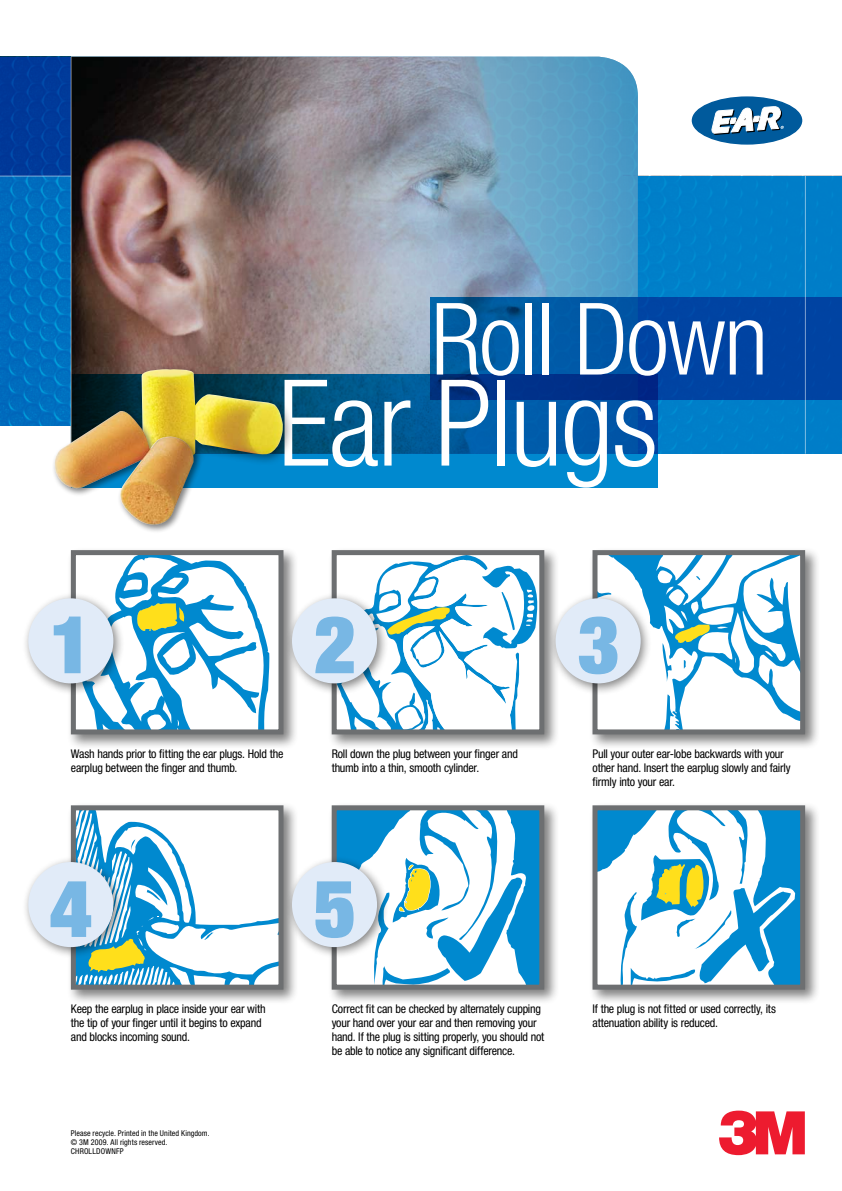
<style>
.page{position:relative;width:842px;height:1191px;background:#fff}
.page>*{position:absolute;margin:0;border:0;box-sizing:border-box;transform-origin:0 0}
.t1{font:300 condensed 120px "Helvetica Neue";letter-spacing:-.02em;color:#fff}
.t2{font:300 condensed 100px "Helvetica Neue";letter-spacing:-.02em;color:#fff}
.t3{font:900 expanded 80px "Helvetica Neue";color:#78b7e4}
.t4{font:60px "Logo 3 Mv 3 tt";color:#ed1b2f}
.t5{font:condensed 12px/14px "Helvetica Neue";letter-spacing:-.015em;color:#000}
.t6{font:condensed 8px/9px "Helvetica Neue";letter-spacing:.01em;color:#000}
</style>
<div class="page">
<div style="left:67px;top:546px;width:236px;height:208px;background:#000;opacity:.5"></div>
<svg style="left:77px;top:556px;width:200px;height:172px"></svg>
<div style="left:71px;top:550px;width:212px;height:184px;border:5px solid #6d6f71"></div>
<div style="left:588px;top:546px;width:237px;height:208px;background:#000;opacity:.5"></div>
<svg style="left:598px;top:556px;width:201px;height:172px"></svg>
<div style="left:592px;top:550px;width:213px;height:184px;border:5px solid #6d6f71"></div>
<div style="left:327px;top:546px;width:237px;height:208px;background:#000;opacity:.5"></div>
<svg style="left:338px;top:556px;width:200px;height:172px"></svg>
<div style="left:332px;top:550px;width:212px;height:184px;border:5px solid #6d6f71"></div>
<div style="left:67px;top:801px;width:236px;height:208px;background:#000;opacity:.5"></div>
<svg style="left:77px;top:811px;width:200px;height:172px"></svg>
<div style="left:71px;top:805px;width:212px;height:184px;border:5px solid #6d6f71"></div>
<img style="left:72px;top:57px;width:566px;height:317px">
<img style="left:624px;top:176px;width:218px;height:278px">
<img style="left:0;top:177px;width:71px;height:248px">
<div style="left:0;top:57px;width:71px;height:119px;background:#003999"></div>
<svg style="left:72px;top:374px;width:586px;height:114px;background:#0066a6"></svg>
<svg style="left:429px;top:298px;width:413px;height:102px;background:#00499e"></svg>
<div style="left:21px;top:591px;width:177px;height:122px;background:#000;opacity:.5"></div>
<div style="left:28px;top:598px;width:85px;height:85px;background:#e1ebf8;border-radius:50%"></div>
<div style="left:21px;top:855px;width:177px;height:122px;background:#000;opacity:.5"></div>
<div style="left:28px;top:862px;width:85px;height:85px;background:#e1ebf8;border-radius:50%"></div>
<div style="left:549px;top:591px;width:177px;height:122px;background:#000;opacity:.5"></div>
<div style="left:556px;top:598px;width:85px;height:85px;background:#e1ebf8;border-radius:50%"></div>
<div style="left:285px;top:591px;width:177px;height:122px;background:#000;opacity:.5"></div>
<div style="left:292px;top:598px;width:85px;height:85px;background:#e1ebf8;border-radius:50%"></div>
<div style="left:327px;top:801px;width:237px;height:208px;background:#000;opacity:.5"></div>
<svg style="left:338px;top:811px;width:200px;height:172px"></svg>
<div style="left:332px;top:805px;width:212px;height:184px;border:5px solid #6d6f71"></div>
<div style="left:588px;top:801px;width:237px;height:208px;background:#000;opacity:.5"></div>
<svg style="left:598px;top:811px;width:201px;height:172px"></svg>
<div style="left:592px;top:805px;width:213px;height:184px;border:5px solid #6d6f71"></div>
<div style="left:285px;top:855px;width:177px;height:122px;background:#000;opacity:.5"></div>
<div style="left:292px;top:862px;width:85px;height:85px;background:#e1ebf8;border-radius:50%"></div>
<svg style="left:692px;top:96px;width:110px;height:49px"></svg>
<hr style="left:805px;top:176px;width:1px;height:278px;background:#fff">
<div style="left:136px;top:366px;width:156px;height:102px;background:#000;opacity:.5"></div>
<img style="left:142px;top:369px;width:141px;height:90px">
<div style="left:51px;top:407px;width:153px;height:126px;background:#000;opacity:.5"></div>
<img style="left:52px;top:411px;width:143px;height:113px">
<h3 class="t3" style="left:50px;top:593px;width:43px">1</h3>
<h2 class="t2" style="left:431px;top:282px;width:339px">Roll Down</h2>
<h1 class="t1" style="left:278px;top:354px;width:382px">Ear Plugs</h1>
<h3 class="t3" style="left:314px;top:593px;width:43px">2</h3>
<h3 class="t3" style="left:577px;top:593px;width:43px">3</h3>
<p class="t5" style="left:71px;top:746px;width:214px">Wash hands prior to fitting the ear plugs. Hold the earplug between the finger and thumb.</p>
<p class="t5" style="left:332px;top:746px;width:188px">Roll down the plug between your finger and thumb into a thin, smooth cylinder.</p>
<h3 class="t3" style="left:50px;top:857px;width:43px">4</h3>
<h3 class="t3" style="left:314px;top:857px;width:43px">5</h3>
<p class="t5" style="left:592px;top:746px;width:200px">Pull your outer ear-lobe backwards with your other hand. Insert the earplug slowly and fairly firmly into your ear.</p>
<p class="t5" style="left:71px;top:1002px;width:196px">Keep the earplug in place inside your ear with the tip of your finger until it begins to expand and blocks incoming sound.</p>
<p class="t6" style="left:71px;top:1128px;width:140px">Please recycle. Printed in the United Kingdom. © 3M 2009. All rights reserved.<br>CHROLLDOWNFP</p>
<p class="t5" style="left:332px;top:1002px;width:214px">Correct fit can be checked by alternately cupping your hand over your ear and then removing your hand. If the plug is sitting properly, you should not be able to notice any significant difference.</p>
<p class="t5" style="left:592px;top:1002px;width:185px">If the plug is not fitted or used correctly, its attenuation ability is reduced.</p>
<h3 class="t4" style="left:718px;top:1098px;width:88px">3</h3>
</div>
